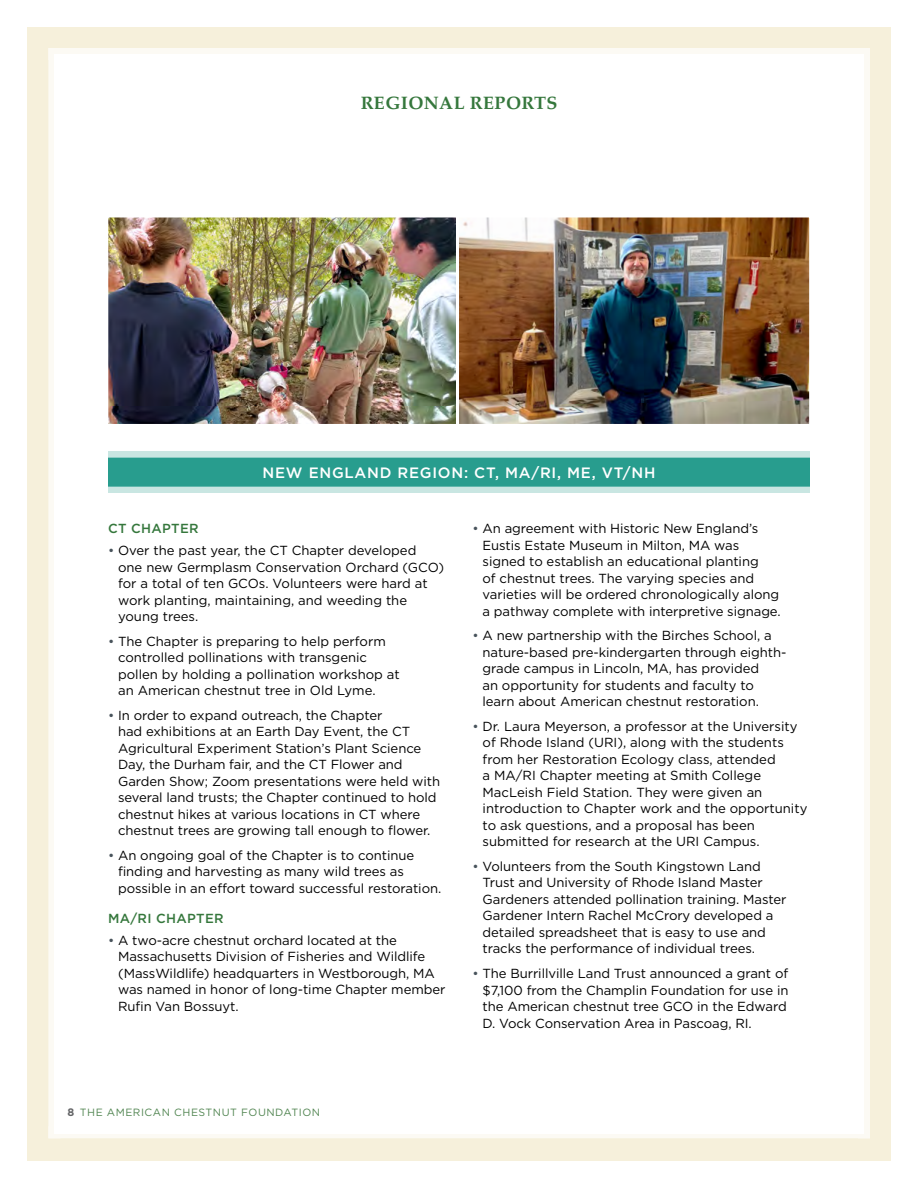
<style>
.page{position:relative;width:918px;height:1188px;background:#fff}
.page>*{position:absolute;margin:0;border:0;box-sizing:border-box;transform-origin:0 0}
.t1{font:700 18px "Palatino";letter-spacing:.025em;color:#35773c}
.t2{font:500 15px "Gotham";letter-spacing:.05em;color:#fff}
.t3{font:13.2px/16.5px "Gotham";letter-spacing:-.005em;color:#000}
.t4{font:500 13.2px "Gotham";letter-spacing:.025em;color:#35773c}
.t5{font:10.5px "Gotham";letter-spacing:.05em;color:#518551}
.s1{color:#48535b}
.s2{font-weight:700;font-size:10.8px;color:#636466}
</style>
<div class="page">
<img style="left:459px;top:218px;width:349px;height:205px">
<div style="left:454px;top:214px;width:358px;height:213px;border:3px solid #fff"></div>
<div style="left:108px;top:452px;width:702px;height:41px;background:#289d8e"></div>
<svg style="left:108px;top:451px;width:702px;height:7px;background:#c0e2dd"></svg>
<div style="left:108px;top:487px;width:702px;height:6px;background:#c9e6e2"></div>
<img style="left:109px;top:218px;width:346px;height:205px">
<div style="left:105px;top:214px;width:354px;height:213px;border:3px solid #fff"></div>
<div style="left:27px;top:27px;width:864px;height:1134px;border:27px solid #f6f0db"></div>
<div style="left:54px;top:48px;width:810px;height:12px;background:#fcfaf4"></div>
<div style="left:54px;top:1126px;width:810px;height:12px;background:#fff"></div>
<div style="left:48px;top:54px;width:12px;height:1078px;background:#fcfaf4"></div>
<div style="left:858px;top:54px;width:12px;height:1078px;background:#fff"></div>
<h1 class="t1" style="left:361px;top:88px;width:198px">REGIONAL REPORTS</h1>
<p class="t2" style="left:263px;top:463px;width:394px">NEW ENGLAND REGION: CT, MA/RI, ME, VT/NH</p>
<p class="t4" style="left:108px;top:520px;width:92px">CT CHAPTER</p>
<p class="t3" style="left:118px;top:542px;width:328px;text-indent:-10px"><span class="s1">•</span> Over the past year, the CT Chapter developed<br>one new Germplasm Conservation Orchard (GCO) for a total of ten GCOs. Volunteers were hard at work planting, maintaining, and weeding the young trees.</p>
<p class="t3" style="left:118px;top:633px;width:283px;text-indent:-10px"><span class="s1">•</span> The Chapter is preparing to help perform controlled pollinations with transgenic pollen by holding a pollination workshop at an American chestnut tree in Old Lyme.</p>
<p class="t3" style="left:118px;top:707px;width:324px;text-indent:-10px"><span class="s1">•</span> In order to expand outreach, the Chapter<br>had exhibitions at an Earth Day Event, the CT Agricultural Experiment Station’s Plant Science Day, the Durham fair, and the CT Flower and Garden Show; Zoom presentations were held with several land trusts; the Chapter continued to hold chestnut hikes at various locations in CT where chestnut trees are growing tall enough to flower.</p>
<p class="t3" style="left:118px;top:847px;width:325px;text-indent:-10px"><span class="s1">•</span> An ongoing goal of the Chapter is to continue finding and harvesting as many wild trees as possible in an effort toward successful restoration.</p>
<p class="t4" style="left:108px;top:910px;width:117px">MA/RI CHAPTER</p>
<p class="t3" style="left:118px;top:932px;width:329px;text-indent:-10px"><span class="s1">•</span> A two-acre chestnut orchard located at the Massachusetts Division of Fisheries and Wildlife (MassWildlife) headquarters in Westborough, MA was named in honor of long-time Chapter member Rufin Van Bossuyt.</p>
<p class="t3" style="left:483px;top:520px;width:300px;text-indent:-10px"><span class="s1">•</span> An agreement with Historic New England’s Eustis Estate Museum in Milton, MA was signed to establish an educational planting<br>of chestnut trees. The varying species and varieties will be ordered chronologically along a pathway complete with interpretive signage.</p>
<p class="t3" style="left:483px;top:627px;width:305px;text-indent:-10px"><span class="s1">•</span> A new partnership with the Birches School, a nature-based pre-kindergarten through eighth&shy;grade campus in Lincoln, MA, has provided<br>an opportunity for students and faculty to learn about American chestnut restoration.</p>
<p class="t3" style="left:483px;top:718px;width:326px;text-indent:-10px"><span class="s1">•</span> Dr. Laura Meyerson, a professor at the University of Rhode Island (URI), along with the students from her Restoration Ecology class, attended<br>a MA/RI Chapter meeting at Smith College MacLeish Field Station. They were given an introduction to Chapter work and the opportunity to ask questions, and a proposal has been submitted for research at the URI Campus.</p>
<p class="t3" style="left:483px;top:858px;width:305px;text-indent:-10px"><span class="s1">•</span> Volunteers from the South Kingstown Land Trust and University of Rhode Island Master Gardeners attended pollination training. Master Gardener Intern Rachel McCrory developed a detailed spreadsheet that is easy to use and tracks the performance of individual trees.</p>
<p class="t3" style="left:483px;top:965px;width:307px;text-indent:-10px"><span class="s1">•</span> The Burrillville Land Trust announced a grant of $7,100 from the Champlin Foundation for use in the American chestnut tree GCO in the Edward D. Vock Conservation Area in Pascoag, RI.</p>
<p class="t5" style="left:68px;top:1105px;width:254px"><span class="s2">8</span> THE AMERICAN CHESTNUT FOUNDATION</p>
</div>
